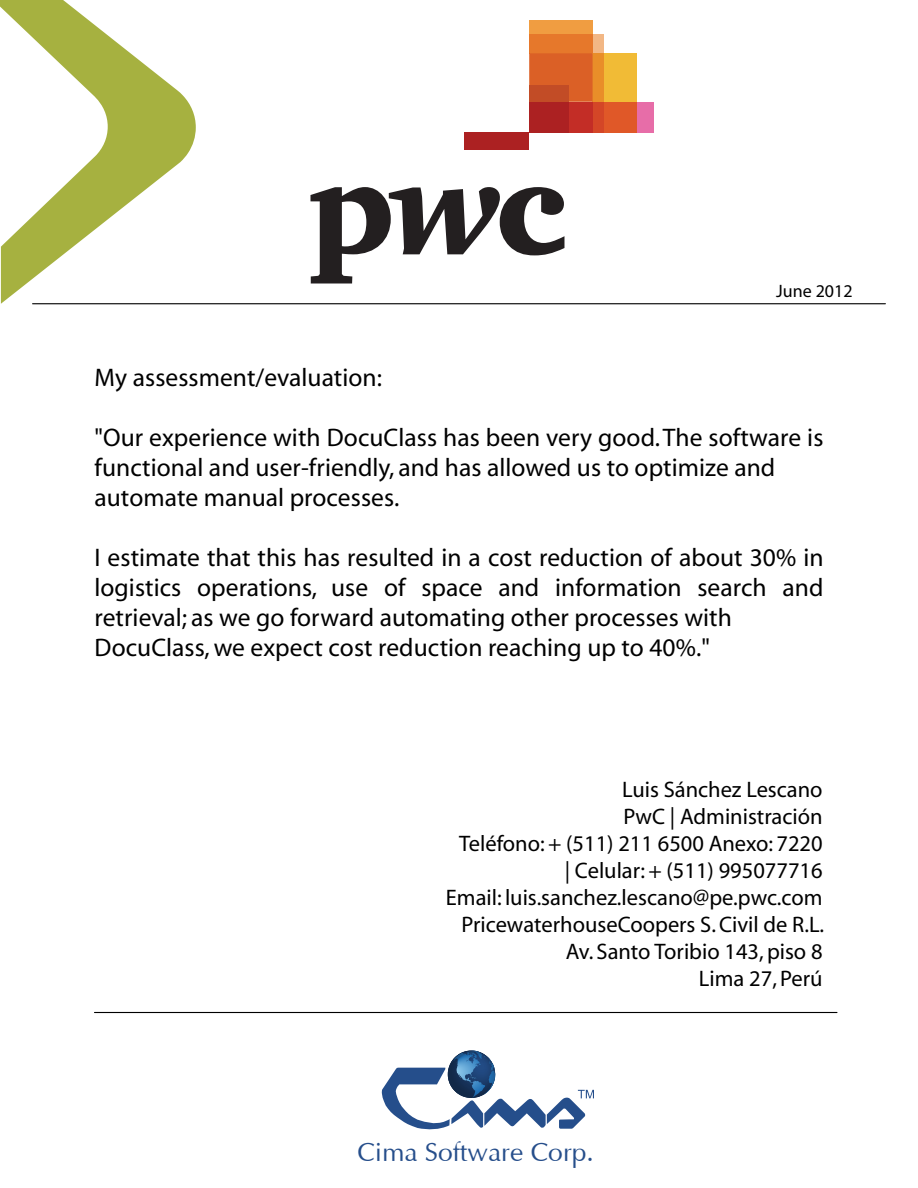
<style>
.page{position:relative;width:918px;height:1188px;background:#fff}
.page>*{position:absolute;margin:0;border:0;box-sizing:border-box;transform-origin:0 0}
.t1{font:26.4px "Opulent";color:#264e8b}
.t2{font:25.5px/30px "Myriad";letter-spacing:.005em;color:#000}
.t3{font:22.5px/27px "Myriad";color:#000;text-align:right}
.t4{font:18px "Myriad";color:#000}
</style>
<div class="page">
<svg style="left:382px;top:1050px;width:212px;height:80px"></svg>
<hr style="left:94px;top:1012px;width:743px;height:1px;background:#000">
<hr style="left:33px;top:303px;width:852px;height:1px;background:#000">
<svg style="left:0;top:0;width:196px;height:304px"></svg>
<svg style="left:311px;top:187px;width:253px;height:97px"></svg>
<div style="left:464px;top:133px;width:65px;height:17px;background:#ac2122"></div>
<div style="left:529px;top:20px;width:64px;height:14px;background:#f09d41"></div>
<div style="left:593px;top:34px;width:11px;height:19px;background:#f2b785"></div>
<div style="left:529px;top:34px;width:64px;height:19px;background:#e6782b"></div>
<div style="left:604px;top:53px;width:32px;height:49px;background:#f1bb36"></div>
<div style="left:593px;top:53px;width:11px;height:49px;background:#e98e29"></div>
<div style="left:529px;top:53px;width:64px;height:49px;background:#db6026"></div>
<div style="left:636px;top:102px;width:17px;height:31px;background:#e76da8"></div>
<div style="left:604px;top:102px;width:32px;height:31px;background:#e05828"></div>
<div style="left:593px;top:102px;width:11px;height:31px;background:#d44627"></div>
<div style="left:568px;top:102px;width:25px;height:31px;background:#c32d26"></div>
<div style="left:529px;top:86px;width:39px;height:16px;background:#c24c26"></div>
<div style="left:529px;top:102px;width:39px;height:31px;background:#ac2122"></div>
<p class="t4" style="left:776px;top:282px;width:78px">June 2012</p>
<p class="t2" style="left:94px;top:363px;width:289px">My assessment/evaluation:</p>
<p class="t2" style="left:94px;top:423px;width:730px">"Our experience with DocuClass has been very good. The software is functional and user-friendly, and has allowed us to optimize and automate manual processes.</p>
<p class="t2" style="left:94px;top:543px;width:731px">I estimate that this has resulted in a cost reduction of about 30% in logistics operations, use of space and information search and retrieval; as we go forward automating other processes with DocuClass, we expect cost reduction reaching up to 40%."</p>
<p class="t3" style="left:446px;top:776px;width:380px">Luis Sánchez Lescano<br>PwC | Administración<br>Teléfono: + (511) 211 6500 Anexo: 7220<br>| Celular: + (511) 995077716<br>Email: luis.sanchez.lescano@pe.pwc.com<br>PricewaterhouseCoopers S. Civil de R.L.<br>Av. Santo Toribio 143, piso 8<br>Lima 27, Perú</p>
<p class="t1" style="left:357px;top:1137px;width:238px">Cima Software Corp.</p>
</div>
